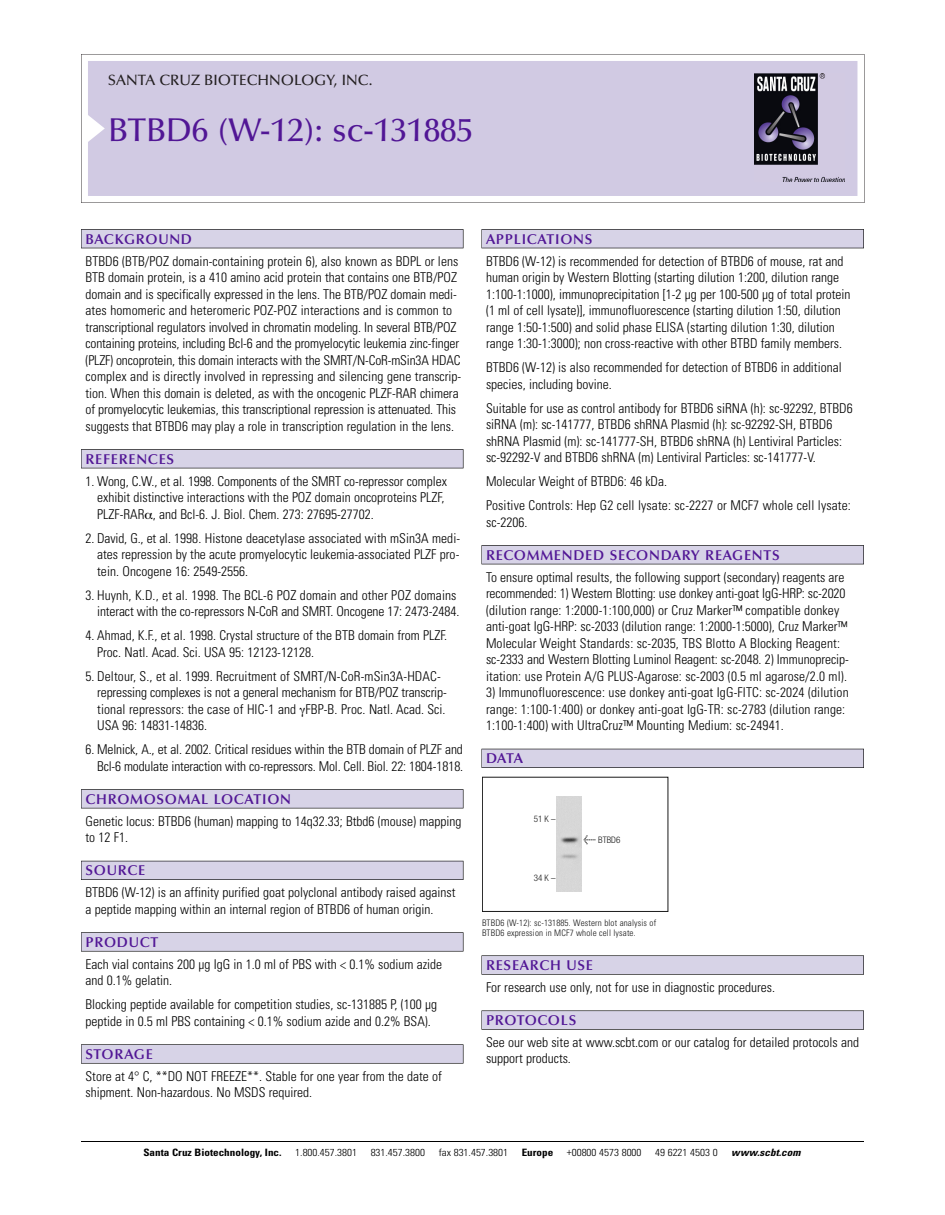
<style>
.page{position:relative;width:945px;height:1215px;background:#fff}
.page>*{position:absolute;margin:0;border:0;box-sizing:border-box;transform-origin:0 0}
.t1{font:500 33px "Optima";color:#511695}
.t2{font:500 15px "Optima";color:#231f20}
.t3{font:600 14.25px "Optima";letter-spacing:.05em;color:#511695}
.t4{font:300 condensed 13.5px/16.5px "Univers";color:#000}
.t5{font:300 condensed 10.2px "Univers";color:#000;scale:1.1 1}
.t6{font:700 condensed 10.2px "Univers";color:#000;scale:1.1 1}
.t7{font:italic 700 condensed 10.2px "Univers";letter-spacing:.005em;color:#000;scale:1.1 1}
.t8{font:9px/10.5px "Univers Condensed Light+IROLCC";letter-spacing:.015em;color:#191919}
.t9{font:9px "Helvetica Neue Light Cond+RLANAQ";color:#191919}
.s1{font-family:"Meta Plus Book Roman+WLJEML";font-size:10.5px}
</style>
<div class="page">
<svg style="left:81px;top:54px;width:783px;height:149px"></svg>
<div style="left:88px;top:61px;width:769px;height:135px;background:#d1cae3"></div>
<img style="left:755px;top:74px;width:90px;height:108px">
<div style="left:81px;top:229px;width:382px;height:19px;background:#525156"></div>
<div style="left:81px;top:230px;width:382px;height:18px;background:#d7d3e7"></div>
<div style="left:81px;top:449px;width:382px;height:19px;background:#525155"></div>
<div style="left:81px;top:450px;width:382px;height:18px;background:#d7d3e7"></div>
<div style="left:81px;top:789px;width:382px;height:19px;background:#545357"></div>
<div style="left:81px;top:790px;width:382px;height:18px;background:#d7d3e7"></div>
<div style="left:81px;top:861px;width:382px;height:19px;background:#54535a"></div>
<div style="left:81px;top:861px;width:382px;height:18px;background:#d7d3e7"></div>
<svg style="left:81px;top:932px;width:382px;height:20px"></svg>
<div style="left:81px;top:933px;width:382px;height:18px;background:#d7d3e7"></div>
<div style="left:81px;top:1044px;width:382px;height:20px;background:#666667"></div>
<div style="left:81px;top:1045px;width:382px;height:18px;background:#d7d3e7"></div>
<div style="left:482px;top:229px;width:382px;height:19px;background:#525156"></div>
<div style="left:482px;top:230px;width:381px;height:18px;background:#d7d3e7"></div>
<div style="left:482px;top:545px;width:382px;height:19px;background:#525155"></div>
<div style="left:482px;top:546px;width:381px;height:18px;background:#d7d3e7"></div>
<div style="left:482px;top:749px;width:382px;height:19px;background:#525158"></div>
<div style="left:482px;top:749px;width:381px;height:18px;background:#d7d3e7"></div>
<div style="left:482px;top:955px;width:382px;height:20px;background:#616161"></div>
<div style="left:482px;top:956px;width:381px;height:18px;background:#d7d3e7"></div>
<svg style="left:482px;top:1010px;width:382px;height:20px"></svg>
<div style="left:482px;top:1011px;width:381px;height:18px;background:#d7d3e7"></div>
<hr style="left:81px;top:1141px;width:783px;height:1px;background:#000">
<div style="left:482px;top:777px;width:186px;height:135px;border:1px solid #191919"></div>
<img style="left:557px;top:797px;width:24px;height:95px">
<p class="t2" style="left:108px;top:74px;width:266px">SANTA CRUZ BIOTECHNOLOGY, INC.</p>
<h1 class="t1" style="left:108px;top:117px;width:367px">BTBD6 (W-12): sc-131885</h1>
<p class="t3" style="left:86px;top:233px;width:108px">BACKGROUND</p>
<p class="t4" style="left:86px;top:254px;width:377px">BTBD6 (BTB/POZ domain-containing protein 6), also known as BDPL or lens BTB domain protein, is a 410 amino acid protein that contains one BTB/POZ domain and is specifically expressed in the lens. The BTB/POZ domain medi&shy;ates homomeric and heteromeric POZ-POZ interactions and is common to transcriptional regulators involved in chromatin modeling. In several BTB/POZ containing proteins, including Bcl-6 and the promyelocytic leukemia zinc-finger (PLZF) oncoprotein, this domain interacts with the SMRT/N-CoR-mSin3A HDAC complex and is directly involved in repressing and silencing gene transcrip&shy;tion. When this domain is deleted, as with the oncogenic PLZF-RAR chimera of promyelocytic leukemias, this transcriptional repression is attenuated. This suggests that BTBD6 may play a role in transcription regulation in the lens.</p>
<p class="t3" style="left:86px;top:453px;width:90px">REFERENCES</p>
<p class="t4" style="left:97px;top:474px;width:351px;text-indent:-12px">1. Wong, C.W., et al. 1998. Components of the SMRT co-repressor complex exhibit distinctive interactions with the POZ domain oncoproteins PLZF,<br>PLZF-RAR , and Bcl-6. J. Biol. Chem. 273: 27695-27702.</p>
<p class="t4" style="left:97px;top:531px;width:364px;text-align:justify;text-indent:-12px">2. David, G., et al. 1998. Histone deacetylase associated with mSin3A medi&shy;ates repression by the acute promyelocytic leukemia-associated PLZF pro&shy;tein. Oncogene 16: 2549-2556.</p>
<p class="t4" style="left:86px;top:588px;width:375px;text-align:right">3. Huynh, K.D., et al. 1998. The BCL-6 POZ domain and other POZ domains interact with the co-repressors N-CoR and SMRT. Oncogene 17: 2473-2484.</p>
<p class="t4" style="left:97px;top:628px;width:352px;text-indent:-12px">4. Ahmad, K.F., et al. 1998. Crystal structure of the BTB domain from PLZF.<br>Proc. Natl. Acad. Sci. USA 95: 12123-12128.</p>
<p class="t4" style="left:97px;top:669px;width:351px;text-indent:-12px">5. Deltour, S., et al. 1999. Recruitment of SMRT/N-CoR-mSin3A-HDAC&shy;repressing complexes is not a general mechanism for BTB/POZ transcrip&shy;tional repressors: the case of HIC-1 and FBP-B. Proc. Natl. Acad. Sci.<br>USA 96: 14831-14836.</p>
<p class="t4" style="left:86px;top:742px;width:379px;text-align:right">6. Melnick, A., et al. 2002. Critical residues within the BTB domain of PLZF and<br>Bcl-6 modulate interaction with co-repressors. Mol. Cell. Biol. 22: 1804-1818.</p>
<p class="t3" style="left:86px;top:793px;width:207px">CHROMOSOMAL LOCATION</p>
<p class="t4" style="left:86px;top:814px;width:377px">Genetic locus: BTBD6 (human) mapping to 14q32.33; Btbd6 (mouse) mapping to 12 F1.</p>
<p class="t3" style="left:86px;top:865px;width:61px">SOURCE</p>
<p class="t4" style="left:86px;top:885px;width:371px">BTBD6 (W-12) is an affinity purified goat polyclonal antibody raised against a peptide mapping within an internal region of BTBD6 of human origin.</p>
<p class="t3" style="left:86px;top:936px;width:74px">PRODUCT</p>
<p class="t4" style="left:86px;top:957px;width:358px">Each vial contains 200 µg IgG in 1.0 ml of PBS with &lt; 0.1% sodium azide and 0.1% gelatin.</p>
<p class="t4" style="left:86px;top:997px;width:353px">Blocking peptide available for competition studies, sc-131885 P, (100 µg peptide in 0.5 ml PBS containing &lt; 0.1% sodium azide and 0.2% BSA).</p>
<p class="t3" style="left:86px;top:1048px;width:69px">STORAGE</p>
<p class="t4" style="left:86px;top:1069px;width:358px">Store at 4° C, **DO NOT FREEZE**. Stable for one year from the date of shipment. Non-hazardous. No MSDS required.</p>
<p class="t3" style="left:486px;top:233px;width:108px">APPLICATIONS</p>
<p class="t4" style="left:486px;top:254px;width:366px">BTBD6 (W-12) is recommended for detection of BTBD6 of mouse, rat and human origin by Western Blotting (starting dilution 1:200, dilution range 1:100-1:1000), immunoprecipitation [1-2 µg per 100-500 µg of total protein (1 ml of cell lysate)], immunofluorescence (starting dilution 1:50, dilution range 1:50-1:500) and solid phase ELISA (starting dilution 1:30, dilution range 1:30-1:3000); non cross-reactive with other BTBD family members.</p>
<p class="t4" style="left:486px;top:360px;width:357px">BTBD6 (W-12) is also recommended for detection of BTBD6 in additional species, including bovine.</p>
<p class="t4" style="left:486px;top:401px;width:368px">Suitable for use as control antibody for BTBD6 siRNA (h): sc-92292, BTBD6 siRNA (m): sc-141777, BTBD6 shRNA Plasmid (h): sc-92292-SH, BTBD6 shRNA Plasmid (m): sc-141777-SH, BTBD6 shRNA (h) Lentiviral Particles: sc-92292-V and BTBD6 shRNA (m) Lentiviral Particles: sc-141777-V.</p>
<p class="t4" style="left:486px;top:470px;width:366px;line-height:24px">Molecular Weight of BTBD6: 46 kDa.<br>Positive Controls: Hep G2 cell lysate: sc-2227 or MCF7 whole cell lysate:</p>
<p class="t4" style="left:486px;top:515px;width:43px">sc-2206.</p>
<p class="t3" style="left:486px;top:549px;width:295px">RECOMMENDED SECONDARY REAGENTS</p>
<p class="t4" style="left:486px;top:570px;width:364px">To ensure optimal results, the following support (secondary) reagents are recommended: 1) Western Blotting: use donkey anti-goat IgG-HRP: sc-2020 (dilution range: 1:2000-1:100,000) or Cruz Marker™ compatible donkey anti-goat IgG-HRP: sc-2033 (dilution range: 1:2000-1:5000), Cruz Marker™ Molecular Weight Standards: sc-2035, TBS Blotto A Blocking Reagent: sc-2333 and Western Blotting Luminol Reagent: sc-2048. 2) Immunoprecip&shy;itation: use Protein A/G PLUS-Agarose: sc-2003 (0.5 ml agarose/2.0 ml).</p>
<p class="t4" style="left:486px;top:685px;width:364px">3) Immunofluorescence: use donkey anti-goat IgG-FITC: sc-2024 (dilution range: 1:100-1:400) or donkey anti-goat IgG-TR: sc-2783 (dilution range:<br>1:100-1:400) with UltraCruz™ Mounting Medium: sc-24941.</p>
<p class="t3" style="left:486px;top:753px;width:39px">DATA</p>
<p class="t9" style="left:534px;top:815px;width:23px">51K–</p>
<p class="t9" style="left:534px;top:875px;width:23px">34K–</p>
<p class="t9" style="left:584px;top:837px;width:38px"><span class="s1">&lt;</span> BTBD6</p>
<p class="t8" style="left:482px;top:918px;width:176px">BTBD6 (W-12): sc-131885. Western blot analysis of<br>BTBD6 expression in MCF7 whole cell lysate.</p>
<p class="t3" style="left:486px;top:959px;width:109px">RESEARCH USE</p>
<p class="t4" style="left:486px;top:980px;width:290px">For research use only, not for use in diagnostic procedures.</p>
<p class="t3" style="left:486px;top:1014px;width:92px">PROTOCOLS</p>
<p class="t4" style="left:486px;top:1035px;width:375px">See our web site at www.scbt.com or our catalog for detailed protocols and support products.</p>
<p class="t6" style="left:143px;top:1148px;width:127px">Santa Cruz Biotechnology, Inc.</p>
<p class="t5" style="left:295px;top:1148px;width:58px">1.800.457.3801</p>
<p class="t5" style="left:371px;top:1148px;width:51px">831.457.3800</p>
<p class="t5" style="left:439px;top:1148px;width:65px">fax 831.457.3801</p>
<p class="t6" style="left:522px;top:1148px;width:30px">Europe</p>
<p class="t5" style="left:567px;top:1148px;width:69px">+00800 4573 8000</p>
<p class="t5" style="left:655px;top:1148px;width:58px">49 6221 4503 0</p>
<p class="t7" style="left:731px;top:1148px;width:64px">www.scbt.com</p>
</div>
